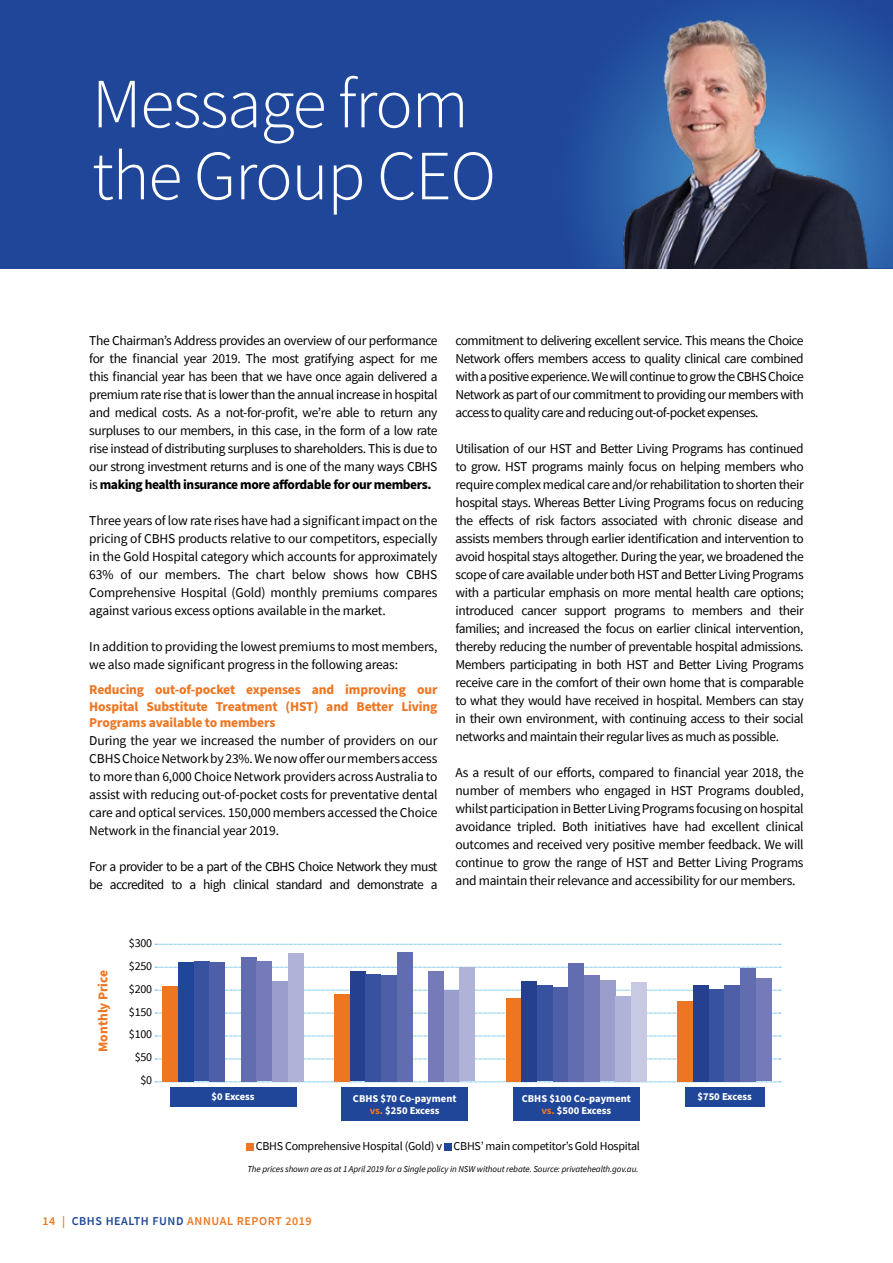
<style>
.page{position:relative;width:893px;height:1263px;background:#fff}
.page>*{position:absolute;margin:0;border:0;box-sizing:border-box;transform-origin:0 0}
.t1{font:300 70.5px/72px "Source Sans Pro";letter-spacing:-.02em;color:#fff}
.t2{font:13.5px/18px "Source Sans Pro";letter-spacing:-.03em;color:#000;text-align:justify}
.t3{font:700 13.5px/16.5px "Source Sans Pro";letter-spacing:-.01em;color:#ee7622;text-align:justify}
.t4{font:13.5px/18px "Source Sans Pro";letter-spacing:-.01em;color:#000}
.t5{font:12px/22.8px "Source Sans Pro";letter-spacing:-.02em;color:#000;text-align:right}
.t6{font:600 12px "Source Sans Pro";letter-spacing:.05em;color:#ee7622}
.t7{font:700 10.5px/12.6px "Source Sans Pro";color:#fff;text-align:center}
.t8{font:italic 9px "Source Sans Pro";letter-spacing:-.01em;color:#000}
.s1{font-weight:700}
.s2{color:#ee7622}
.s3{color:#1f4698}
</style>
<div class="page">
<div style="left:0;top:0;width:893px;height:268px;background:#1f4698"></div>
<svg style="left:876px;top:43px;width:17px;height:225px;background:#2c63ab"></svg>
<svg style="left:155px;top:944px;width:626px;height:1px"></svg>
<svg style="left:155px;top:990px;width:626px;height:1px"></svg>
<svg style="left:155px;top:1036px;width:626px;height:1px"></svg>
<svg style="left:155px;top:967px;width:626px;height:1px"></svg>
<svg style="left:155px;top:1013px;width:626px;height:1px"></svg>
<svg style="left:155px;top:1059px;width:626px;height:1px"></svg>
<svg style="left:155px;top:1082px;width:626px;height:1px"></svg>
<div style="left:162px;top:986px;width:16px;height:95px;background:#ee7622"></div>
<div style="left:178px;top:962px;width:16px;height:119px;background:#1f4698"></div>
<div style="left:194px;top:961px;width:15px;height:120px;background:#3852a0"></div>
<div style="left:209px;top:962px;width:16px;height:119px;background:#4e5fa7"></div>
<div style="left:241px;top:957px;width:16px;height:124px;background:#616daf"></div>
<div style="left:257px;top:961px;width:15px;height:120px;background:#747bb8"></div>
<div style="left:272px;top:981px;width:16px;height:100px;background:#9b9ecc"></div>
<div style="left:288px;top:953px;width:16px;height:128px;background:#b0b3d7"></div>
<div style="left:334px;top:994px;width:16px;height:87px;background:#ee7622"></div>
<div style="left:350px;top:971px;width:15px;height:110px;background:#25408f"></div>
<div style="left:365px;top:974px;width:16px;height:107px;background:#3852a0"></div>
<div style="left:381px;top:975px;width:16px;height:106px;background:#4e5fa7"></div>
<div style="left:397px;top:952px;width:16px;height:129px;background:#616daf"></div>
<div style="left:428px;top:971px;width:16px;height:110px;background:#747bb8"></div>
<div style="left:444px;top:990px;width:16px;height:91px;background:#9b9ecc"></div>
<div style="left:460px;top:967px;width:15px;height:114px;background:#b0b3d7"></div>
<div style="left:506px;top:998px;width:15px;height:83px;background:#ee7622"></div>
<div style="left:521px;top:981px;width:16px;height:100px;background:#25408f"></div>
<div style="left:537px;top:985px;width:16px;height:96px;background:#3852a0"></div>
<div style="left:553px;top:987px;width:15px;height:94px;background:#4e5fa7"></div>
<div style="left:568px;top:963px;width:16px;height:118px;background:#616daf"></div>
<div style="left:584px;top:975px;width:16px;height:106px;background:#747bb8"></div>
<div style="left:600px;top:980px;width:16px;height:101px;background:#9b9ecc"></div>
<div style="left:616px;top:996px;width:15px;height:85px;background:#b0b3d7"></div>
<div style="left:631px;top:982px;width:16px;height:99px;background:#c8c9e3"></div>
<div style="left:677px;top:1001px;width:16px;height:80px;background:#ee7622"></div>
<div style="left:693px;top:985px;width:16px;height:96px;background:#25408f"></div>
<div style="left:709px;top:989px;width:15px;height:92px;background:#3852a0"></div>
<div style="left:724px;top:985px;width:16px;height:96px;background:#4e5fa7"></div>
<div style="left:740px;top:968px;width:16px;height:113px;background:#616daf"></div>
<div style="left:756px;top:978px;width:15px;height:103px;background:#747bb8"></div>
<div style="left:170px;top:1087px;width:126px;height:20px;background:#1f4698"></div>
<div style="left:685px;top:1087px;width:80px;height:20px;background:#1f4698"></div>
<div style="left:342px;top:1087px;width:126px;height:34px;background:#1f4698"></div>
<div style="left:513px;top:1087px;width:126px;height:34px;background:#1f4698"></div>
<img style="left:585px;top:4px;width:291px;height:264px">
<div style="left:246px;top:1142px;width:8px;height:8px;background:#ee7622"></div>
<div style="left:444px;top:1142px;width:8px;height:8px;background:#1f4698"></div>
<h1 class="t1" style="left:92px;top:68px;width:406px">Message from the Group CEO</h1>
<p class="t2" style="left:89px;top:332px;width:350px">The Chairman’s Address provides an overview of our performance for the financial year 2019. The most gratifying aspect for me this financial year has been that we have once again delivered a premium rate rise that is lower than the annual increase in hospital and medical costs. As a not-for-profit, we’re able to return any surpluses to our members, in this case, in the form of a low rate rise instead of distributing surpluses to shareholders. This is due to our strong investment returns and is one of the many ways CBHS is <span class="s1">making health insurance more affordable for our members.</span></p>
<p class="t2" style="left:89px;top:512px;width:350px">Three years of low rate rises have had a significant impact on the pricing of CBHS products relative to our competitors, especially in the Gold Hospital category which accounts for approximately 63% of our members. The chart below shows how CBHS Comprehensive Hospital (Gold) monthly premiums compares against various excess options available in the market.</p>
<p class="t4" style="left:89px;top:638px;width:350px">In addition to providing the lowest premiums to most members, we also made significant progress in the following areas:</p>
<p class="t3" style="left:89px;top:682px;width:350px">Reducing out-of-pocket expenses and improving our Hospital Substitute Treatment (HST) and Better Living Programs available to members</p>
<p class="t2" style="left:89px;top:732px;width:350px">During the year we increased the number of providers on our CBHS Choice Network by 23%. We now offer our members access to more than 6,000 Choice Network providers across Australia to assist with reducing out-of-pocket costs for preventative dental care and optical services. 150,000 members accessed the Choice Network in the financial year 2019.</p>
<p class="t2" style="left:89px;top:858px;width:350px">For a provider to be a part of the CBHS Choice Network they must be accredited to a high clinical standard and demonstrate a</p>
<p class="t2" style="left:455px;top:332px;width:350px">commitment to delivering excellent service. This means the Choice Network offers members access to quality clinical care combined with a positive experience. We will continue to grow the CBHS Choice Network as part of our commitment to providing our members with access to quality care and reducing out-of-pocket expenses.</p>
<p class="t2" style="left:455px;top:440px;width:350px">Utilisation of our HST and Better Living Programs has continued to grow. HST programs mainly focus on helping members who require complex medical care and/or rehabilitation to shorten their hospital stays. Whereas Better Living Programs focus on reducing the effects of risk factors associated with chronic disease and assists members through earlier identification and intervention to avoid hospital stays altogether. During the year, we broadened the scope of care available under both HST and Better Living Programs with a particular emphasis on more mental health care options; introduced cancer support programs to members and their families; and increased the focus on earlier clinical intervention, thereby reducing the number of preventable hospital admissions.<br>Members participating in both HST and Better Living Programs receive care in the comfort of their own home that is comparable to what they would have received in hospital. Members can stay in their own environment, with continuing access to their social networks and maintain their regular lives as much as possible.</p>
<p class="t2" style="left:455px;top:764px;width:350px">As a result of our efforts, compared to financial year 2018, the number of members who engaged in HST Programs doubled, whilst participation in Better Living Programs focusing on hospital avoidance tripled. Both initiatives have had excellent clinical outcomes and received very positive member feedback. We will continue to grow the range of HST and Better Living Programs and maintain their relevance and accessibility for our members.</p>
<p class="t3" style="left:95px;top:1052px;width:84px;rotate:-90deg">Monthly Price</p>
<p class="t5" style="left:129px;top:931px;width:25px">$300 $250 $200 $150 $100 $50 $0</p>
<p class="t7" style="left:211px;top:1090px;width:45px">$0 Excess</p>
<p class="t7" style="left:353px;top:1092px;width:105px">CBHS $70 Co-payment</p>
<p class="t7" style="left:698px;top:1090px;width:56px">$750 Excess</p>
<p class="t7" style="left:370px;top:1105px;width:71px"><span class="s2">vs.</span> $250 Excess</p>
<p class="t7" style="left:522px;top:1092px;width:111px">CBHS $100 Co-payment <span class="s2">vs.</span> $500 Excess</p>
<p class="t5" style="left:256px;top:1135px;width:386px">CBHS Comprehensive Hospital (Gold) v CBHS’ main competitor’s Gold Hospital</p>
<p class="t8" style="left:247px;top:1163px;width:393px">The prices shown are as at 1 April 2019 for a Single policy in NSW without rebate. Source: privatehealth.gov.au.</p>
<p class="t6" style="left:43px;top:1213px;width:271px">14 | <span class="s3">CBHS HEALTH FUND</span> ANNUAL REPORT 2019</p>
</div>
